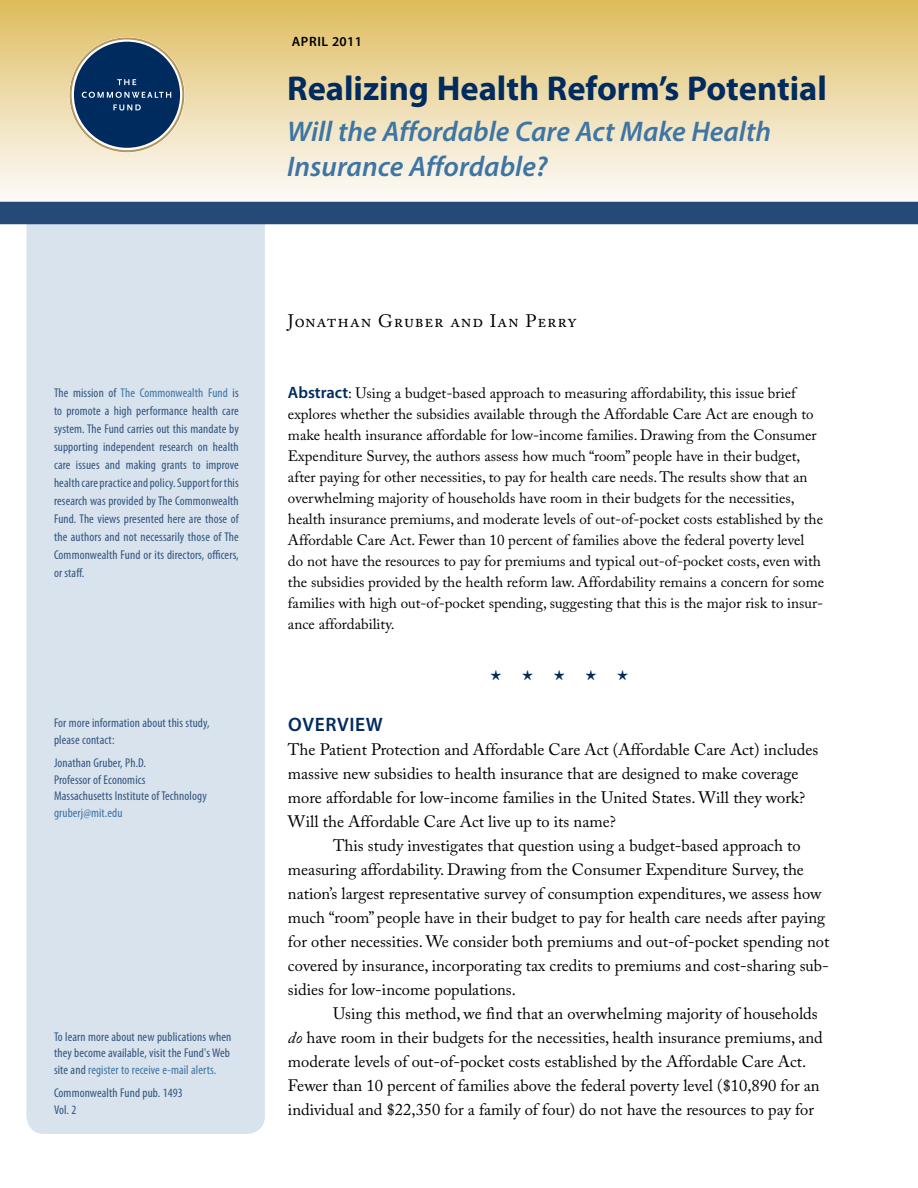
<style>
.page{position:relative;width:918px;height:1188px;background:#fff}
.page>*{position:absolute;margin:0;border:0;box-sizing:border-box;transform-origin:0 0}
.t1{font:700 34.5px "Myriad Pro";color:#002b5f}
.t2{font:italic 600 28.5px/34.2px "Myriad Pro";color:#3d75a4}
.Head_A_-_Franklin{font:600 19.5px "Myriad Pro";letter-spacing:.03em;color:#002b5f}
.Authors_names{font:18px "Adobe Caslon Pro";letter-spacing:.05em;color:#000}
.BT_2_-_Caslon_IB{font:16.5px/24px "Adobe Caslon Pro";color:#000}
.BT_-_Caslon_IB{font:16.5px/24px "Adobe Caslon Pro";color:#000}
.BT-_Abstract_Caslon{font:15px/21px "Adobe Caslon Pro";color:#000}
.t3{font:600 13.5px "Myriad Pro";letter-spacing:.045em;color:#000}
.t4{font:condensed 12.75px/18px "Myriad Pro";letter-spacing:.01em;color:#33557f}
.t5{font:condensed 12.75px "Myriad Pro";letter-spacing:.01em;color:#3d75a4}
.s1{color:#3d75a4}
.s2{font-family:"Myriad Pro";font-weight:600;font-size:16.5px;color:#002b5f}
.s3{font-style:italic}
</style>
<div class="page">
<div style="left:26px;top:177px;width:239px;height:957px;background:#d8e3ed;border-radius:18px"></div>
<div style="left:0;top:0;width:918px;height:216px;background:linear-gradient(to bottom,#debc5f,#fff)"></div>
<svg style="left:72px;top:40px;width:110px;height:110px;background:#455f79"></svg>
<div style="left:0;top:202px;width:918px;height:22px;background:#264a77"></div>
<p class="t3" style="left:292px;top:33px;width:72px">APRIL 2011</p>
<p class="t1" style="left:287px;top:66px;width:541px">Realizing Health Reform’s Potential</p>
<p class="t2" style="left:287px;top:114px;width:485px">Will the Affordable Care Act Make Health<br>Insurance Affordable?</p>
<p class="t4" style="left:54px;top:383px;width:186px;text-align:justify">The mission of <span class="s1">The Commonwealth Fund</span> is to promote a high performance health care system. The Fund carries out this mandate by supporting independent research on health care issues and making grants to improve health care practice and policy. Support for this research was provided by The Commonwealth Fund. The views presented here are those of the authors and not necessarily those of The Commonwealth Fund or its directors, officers, or staff.</p>
<p class="t4" style="left:54px;top:715px;width:157px;line-height:16.5px">For more information about this study, please contact:</p>
<p class="t4" style="left:54px;top:754px;width:94px">Jonathan Gruber, Ph.D.</p>
<p class="t4" style="left:54px;top:771px;width:93px">Professor of Economics</p>
<p class="t4" style="left:54px;top:787px;width:154px">Massachusetts Institute of Technology</p>
<p class="t5" style="left:54px;top:805px;width:70px">gruberj@mit.edu</p>
<p class="t4" style="left:54px;top:1028px;width:179px;line-height:16.5px;text-align:justify">To learn more about new publications when they become available, visit the Fund's Web site and <span class="s1">register to receive e-mail alerts.</span></p>
<p class="t4" style="left:54px;top:1085px;width:130px;line-height:16.5px">Commonwealth Fund pub. 1493<br>Vol. 2</p>
<p class="Authors_names" style="left:288px;top:310px;width:290px">Jonathan Gruber and Ian Perry</p>
<p class="BT-_Abstract_Caslon" style="left:288px;top:383px;width:538px"><span class="s2">Abstract</span>: Using a budget-based approach to measuring affordability, this issue brief explores whether the subsidies available through the Affordable Care Act are enough to make health insurance affordable for low-income families. Drawing from the Consumer Expenditure Survey, the authors assess how much “room” people have in their budget, after paying for other necessities, to pay for health care needs. The results show that an overwhelming majority of households have room in their budgets for the necessities, health insurance premiums, and moderate levels of out-of-pocket costs established by the Affordable Care Act. Fewer than 10 percent of families above the federal poverty level<br>do not have the resources to pay for premiums and typical out-of-pocket costs, even with the subsidies provided by the health reform law. Affordability remains a concern for some families with high out-of-pocket spending, suggesting that this is the major risk to insur&shy;ance affordability.</p>
<p class="Head_A_-_Franklin" style="left:288px;top:712px;width:96px">OVERVIEW</p>
<p class="BT_-_Caslon_IB" style="left:288px;top:738px;width:532px">The Patient Protection and Affordable Care Act (Affordable Care Act) includes massive new subsidies to health insurance that are designed to make coverage more affordable for low-income families in the United States. Will they work?<br>Will the Affordable Care Act live up to its name?</p>
<p class="BT_2_-_Caslon_IB" style="left:288px;top:834px;width:543px;text-indent:45px">This study investigates that question using a budget-based approach to measuring affordability. Drawing from the Consumer Expenditure Survey, the nation’s largest representative survey of consumption expenditures, we assess how much “room” people have in their budget to pay for health care needs after paying for other necessities. We consider both premiums and out-of-pocket spending not covered by insurance, incorporating tax credits to premiums and cost-sharing sub&shy;sidies for low-income populations.</p>
<p class="BT_2_-_Caslon_IB" style="left:288px;top:1002px;width:536px;text-indent:45px">Using this method, we find that an overwhelming majority of households <span class="s3">do</span> have room in their budgets for the necessities, health insurance premiums, and moderate levels of out-of-pocket costs established by the Affordable Care Act.<br>Fewer than 10 percent of families above the federal poverty level ($10,890 for an individual and $22,350 for a family of four) do not have the resources to pay for</p>
</div>
